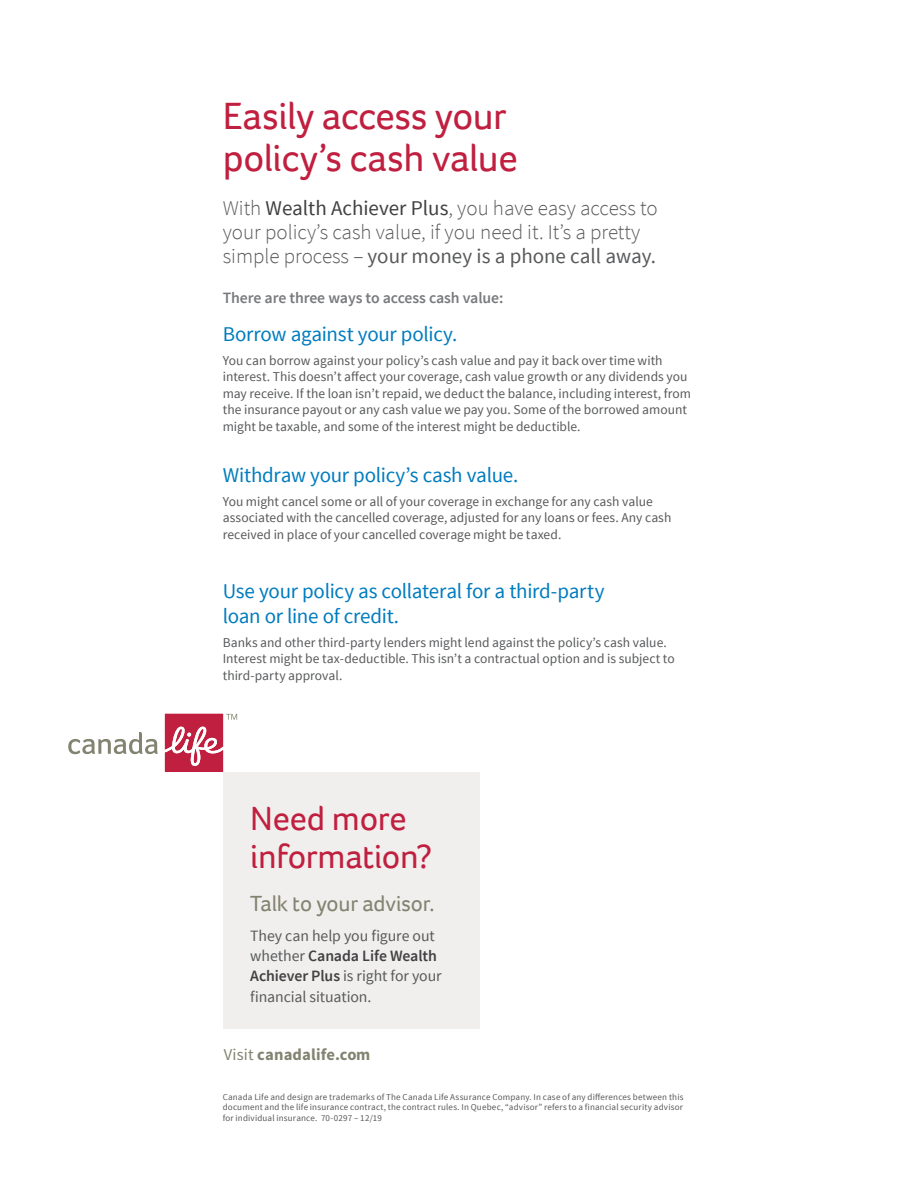
<style>
.page{position:relative;width:918px;height:1188px;background:#fff}
.page>*{position:absolute;margin:0;border:0;box-sizing:border-box;transform-origin:0 0}
.t1{font:39px/42px "Foco";letter-spacing:-.01em;color:#c01f3f}
.t2{font:34.5px/37.5px "Foco";letter-spacing:-.01em;color:#c01f3f}
.t3{font:22.5px "Foco";letter-spacing:-.01em;color:#838371}
.t4{font:300 21px/24px "Source Sans Pro";color:#58595b}
.t5{font:21px/25.5px "Source Sans Pro";letter-spacing:-.01em;color:#007cbf}
.t6{font:700 16.5px "Source Sans Pro";letter-spacing:.01em;color:#838371}
.t7{font:15.75px/20.2px "Source Sans Pro";letter-spacing:-.005em;color:#58595b}
.t8{font:600 15.75px "Source Sans Pro";letter-spacing:-.005em;color:#797a7d}
.t9{font:13.5px/16.5px "Source Sans Pro";color:#58595b}
.t10{font:9px/10.5px "Source Sans Pro";letter-spacing:.02em;color:#58595b;text-align:justify}
.s1{font-weight:400;color:#414042}
.s2{font-weight:400}
.s3{font-weight:600;color:#414042}
</style>
<div class="page">
<div style="left:223px;top:772px;width:257px;height:256px;background:#f0efed"></div>
<svg style="left:68px;top:732px;width:90px;height:22px"></svg>
<svg style="left:165px;top:714px;width:72px;height:58px"></svg>
<h1 class="t1" style="left:223px;top:94px;width:297px">Easily access your policy’s cash value</h1>
<h3 class="t4" style="left:223px;top:196px;width:436px">With <span class="s1">Wealth Achiever Plus</span>, you have easy access to your policy’s cash value, if you need it. It’s a pretty simple process – <span class="s2">your money is a phone call away.</span></h3>
<p class="t8" style="left:223px;top:288px;width:282px">There are three ways to access cash value:</p>
<h3 class="t5" style="left:223px;top:322px;width:236px">Borrow against your policy.</h3>
<p class="t9" style="left:223px;top:352px;width:470px">You can borrow against your policy’s cash value and pay it back over time with interest. This doesn’t affect your coverage, cash value growth or any dividends you may receive. If the loan isn’t repaid, we deduct the balance, including interest, from the insurance payout or any cash value we pay you. Some of the borrowed amount might be taxable, and some of the interest might be deductible.</p>
<h3 class="t5" style="left:223px;top:463px;width:297px">Withdraw your policy’s cash value.</h3>
<p class="t9" style="left:223px;top:493px;width:450px">You might cancel some or all of your coverage in exchange for any cash value associated with the cancelled coverage, adjusted for any loans or fees. Any cash received in place of your cancelled coverage might be taxed.</p>
<h3 class="t5" style="left:223px;top:579px;width:383px">Use your policy as collateral for a third-party loan or line of credit.</h3>
<p class="t9" style="left:223px;top:634px;width:454px">Banks and other third-party lenders might lend against the policy’s cash value.<br>Interest might be tax-deductible. This isn’t a contractual option and is subject to third-party approval.</p>
<h2 class="t2" style="left:250px;top:800px;width:183px">Need more information?</h2>
<h3 class="t3" style="left:250px;top:888px;width:186px">Talk to your advisor.</h3>
<p class="t7" style="left:250px;top:926px;width:193px">They can help you figure out whether <span class="s3">Canada Life Wealth<br>Achiever Plus</span> is right for your financial situation.</p>
<p class="t6" style="left:224px;top:1044px;width:148px"><span class="s2">Visit</span> canadalife.com</p>
<p class="t10" style="left:223px;top:1091px;width:462px">Canada Life and design are trademarks of The Canada Life Assurance Company. In case of any differences between this document and the life insurance contract, the contract rules. In Quebec, “advisor” refers to a financial security advisor for individual insurance. 70-0297 – 12/19</p>
</div>
